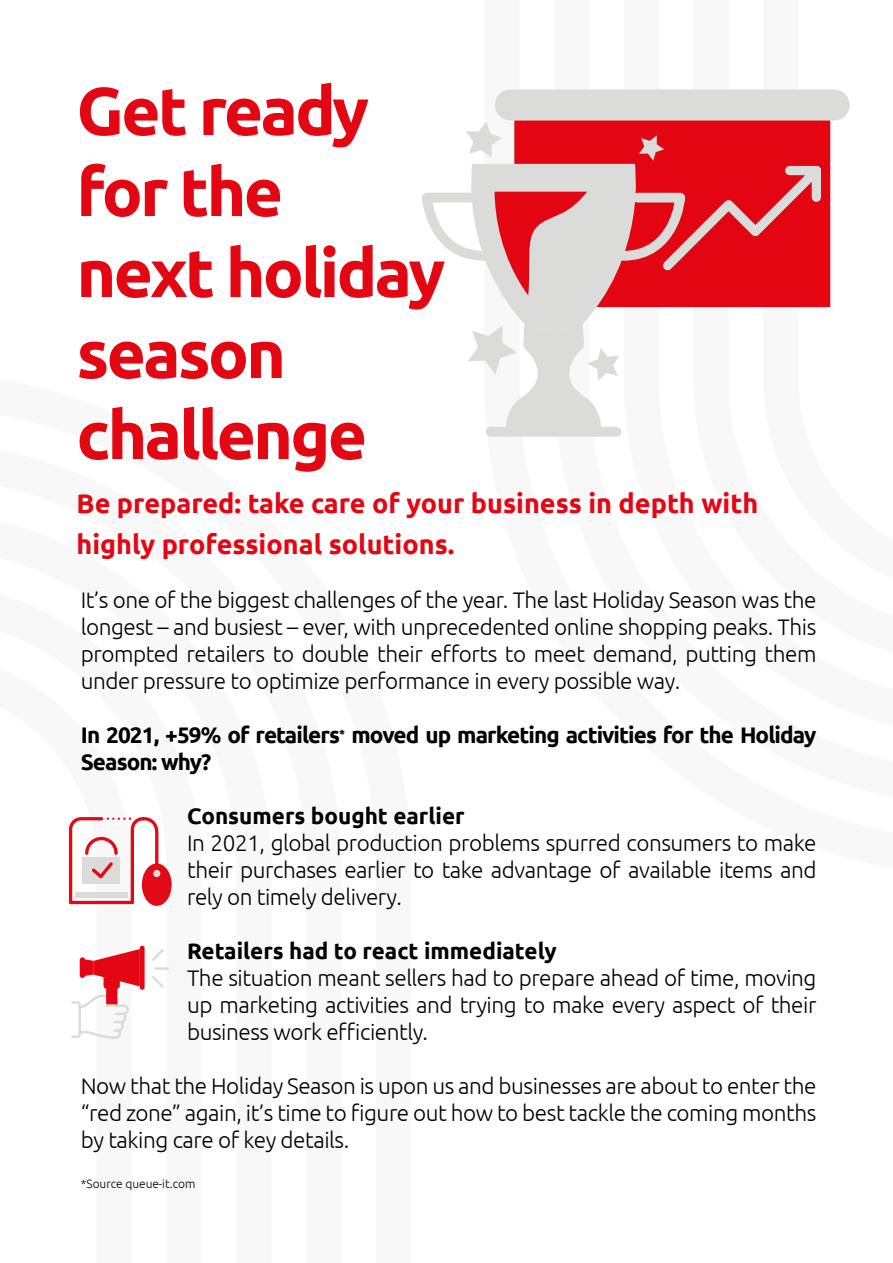
<style>
.page{position:relative;width:893px;height:1263px;background:#fff}
.page>*{position:absolute;margin:0;border:0;box-sizing:border-box;transform-origin:0 0}
.t1{font:700 67.5px/81px "Ubuntu";letter-spacing:-.04em;color:#e30613}
.t2{font:700 27px/40.5px "Ubuntu";color:#e30613}
.t3{font:300 22.5px/27px "Ubuntu";letter-spacing:-.02em;color:#000;text-align:justify}
.t4{font:700 22.5px/27px "Ubuntu";letter-spacing:-.04em;color:#000}
.t5{font:700 22.5px "Ubuntu";color:#000}
.t6{font:300 12px "Ubuntu";letter-spacing:-.005em;color:#000}
</style>
<div class="page">
<div style="left:499px;top:93px;width:347px;height:24px;background:#dbdbd9;border-radius:12px"></div>
<div style="left:495px;top:90px;width:355px;height:31px;border:8px solid #dbdbd9;border-radius:12px"></div>
<svg style="left:422px;top:193px;width:199px;height:244px"></svg>
<div style="left:491px;top:427px;width:125px;height:10px;background:#dbdbd9"></div>
<svg style="left:459px;top:121px;width:370px;height:311px"></svg>
<svg style="left:69px;top:817px;width:89px;height:87px"></svg>
<div style="left:142px;top:863px;width:30px;height:43px;background:#e30a17;border-radius:50%"></div>
<div style="left:153px;top:870px;width:7px;height:7px;background:#dbdbd9;border-radius:50%"></div>
<svg style="left:71px;top:947px;width:99px;height:92px"></svg>
<div style="left:106px;top:988px;width:11px;height:16px;background:#e30512;border:2px solid #e30512"></div>
<h1 class="t1" style="left:77px;top:69px;width:370px">Get ready for the<br>next holiday season challenge</h1>
<p class="t2" style="left:77px;top:483px;width:683px">Be prepared: take care of your business in depth with highly professional solutions.</p>
<p class="t3" style="left:81px;top:586px;width:737px">It’s one of the biggest challenges of the year. The last Holiday Season was the longest – and busiest – ever, with unprecedented online shopping peaks. This prompted retailers to double their efforts to meet demand, putting them under pressure to optimize performance in every possible way.</p>
<p class="t4" style="left:81px;top:721px;width:737px">In 2021, +59% of retailers<sup>*</sup> moved up marketing activities for the Holiday<br>Season: why?</p>
<p class="t5" style="left:187px;top:803px;width:279px">Consumers bought earlier</p>
<p class="t3" style="left:187px;top:829px;width:631px">In 2021, global production problems spurred consumers to make their purchases earlier to take advantage of available items and rely on timely delivery.</p>
<p class="t5" style="left:187px;top:938px;width:371px">Retailers had to react immediately</p>
<p class="t3" style="left:187px;top:964px;width:631px">The situation meant sellers had to prepare ahead of time, moving up marketing activities and trying to make every aspect of their business work efficiently.</p>
<p class="t3" style="left:81px;top:1072px;width:737px">Now that the Holiday Season is upon us and businesses are about to enter the “red zone” again, it’s time to figure out how to best tackle the coming months by taking care of key details.</p>
<p class="t6" style="left:81px;top:1177px;width:116px">*Source queue-it.com</p>
</div>
